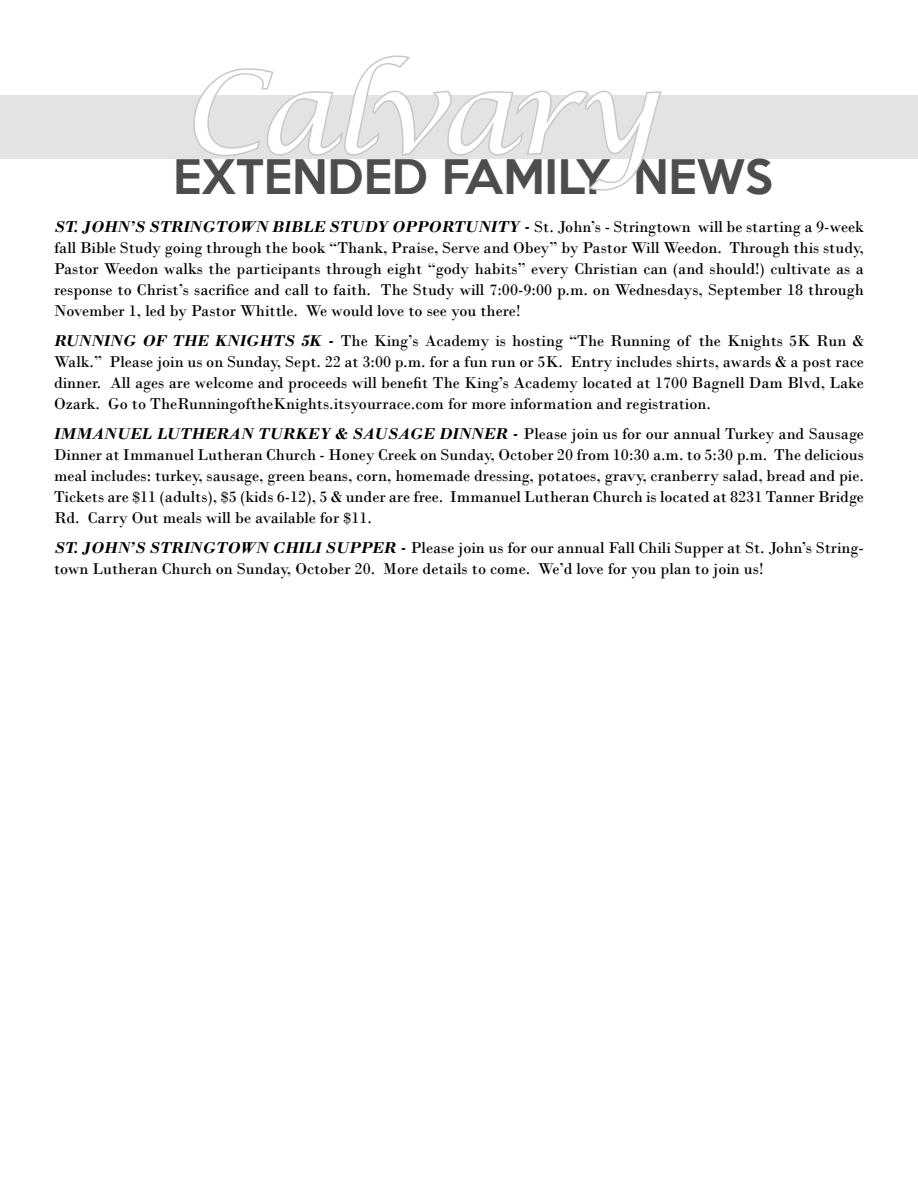
<style>
.page{position:relative;width:918px;height:1188px;background:#fff}
.page>*{position:absolute;margin:0;border:0;box-sizing:border-box;transform-origin:0 0}
.t1{font:italic 112.05px "Lucida Calligraphy";letter-spacing:-.025em;color:#fff}
.t2{font:500 43.5px "Keep Calm";color:#4d4d4f}
.t3{font:16.5px/21px "Bodoni";color:#000;text-align:justify}
.s1{font-weight:700;font-style:italic}
</style>
<div class="page">
<div style="left:0;top:96px;width:918px;height:63px;background:#e2e3e4"></div>
<svg style="left:192px;top:55px;width:472px;height:136px"></svg>
<h1 class="t1" style="left:182px;top:45px;width:477px">Calvary</h1>
<p class="t3" style="left:54px;top:216px;width:812px"><span class="s1">ST. JOHN’S STRINGTOWN BIBLE STUDY OPPORTUNITY -</span> St. John’s - Stringtown will be starting a 9-week fall Bible Study going through the book “Thank, Praise, Serve and Obey” by Pastor Will Weedon. Through this study, Pastor Weedon walks the participants through eight “gody habits” every Christian can (and should!) cultivate as a response to Christ’s sacrifice and call to faith. The Study will 7:00-9:00 p.m. on Wednesdays, September 18 through November 1, led by Pastor Whittle. We would love to see you there!</p>
<p class="t3" style="left:54px;top:330px;width:812px"><span class="s1">RUNNING OF THE KNIGHTS 5K -</span> The King’s Academy is hosting “The Running of the Knights 5K Run &amp; Walk.” Please join us on Sunday, Sept. 22 at 3:00 p.m. for a fun run or 5K. Entry includes shirts, awards &amp; a post race dinner. All ages are welcome and proceeds will benefit The King’s Academy located at 1700 Bagnell Dam Blvd, Lake Ozark. Go to TheRunningoftheKnights.itsyourrace.com for more information and registration.</p>
<p class="t3" style="left:54px;top:423px;width:811px"><span class="s1">IMMANUEL LUTHERAN TURKEY &amp; SAUSAGE DINNER -</span> Please join us for our annual Turkey and Sausage Dinner at Immanuel Lutheran Church - Honey Creek on Sunday, October 20 from 10:30 a.m. to 5:30 p.m. The delicious meal includes: turkey, sausage, green beans, corn, homemade dressing, potatoes, gravy, cranberry salad, bread and pie.<br>Tickets are $11 (adults), $5 (kids 6-12), 5 &amp; under are free. Immanuel Lutheran Church is located at 8231 Tanner Bridge Rd. Carry Out meals will be available for $11.</p>
<p class="t3" style="left:54px;top:537px;width:811px"><span class="s1">ST. JOHN’S STRINGTOWN CHILI SUPPER -</span> Please join us for our annual Fall Chili Supper at St. John’s String&shy;town Lutheran Church on Sunday, October 20. More details to come. We’d love for you plan to join us!</p>
<h2 class="t2" style="left:173px;top:139px;width:601px">EXTENDED FAMILY NEWS</h2>
</div>
